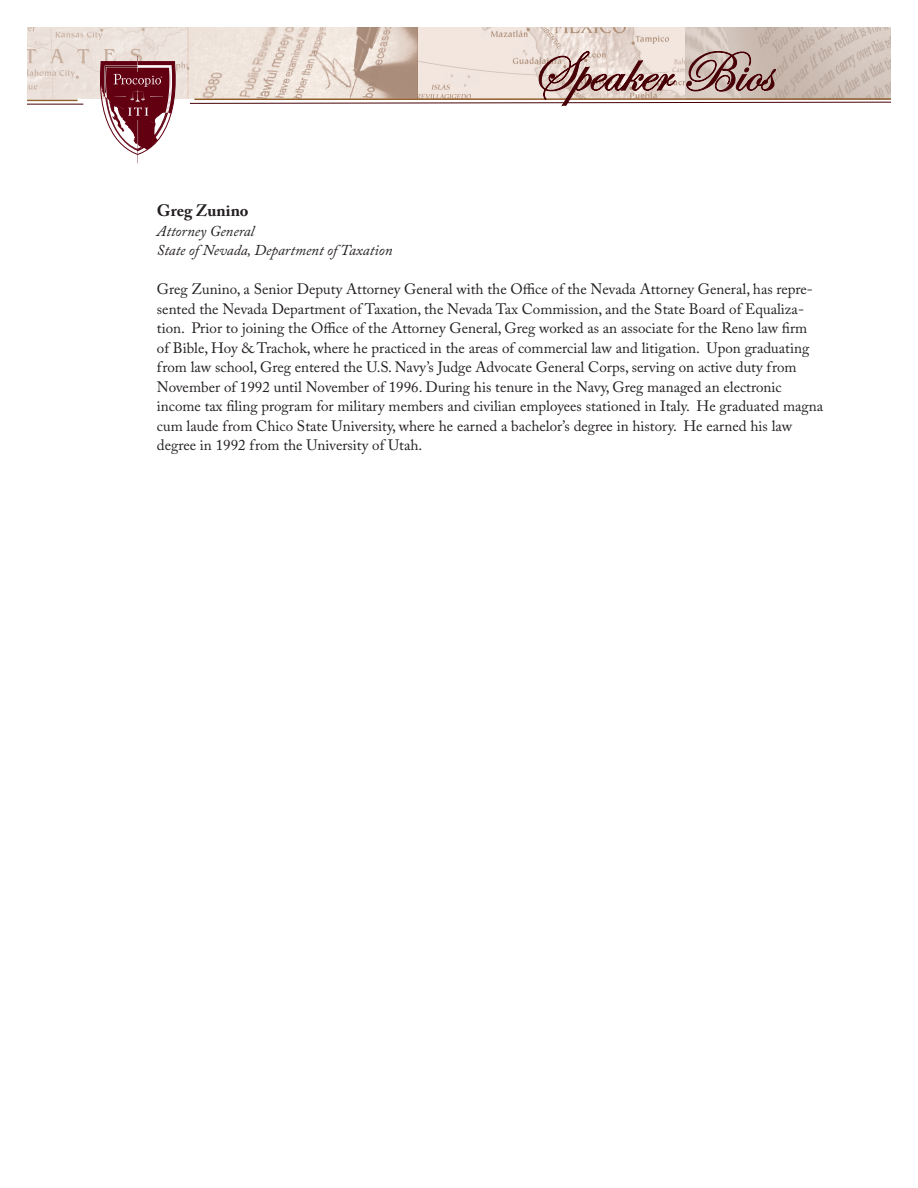
<style>
.page{position:relative;width:918px;height:1188px;background:#fff}
.page>*{position:absolute;margin:0;border:0;box-sizing:border-box;transform-origin:0 0}
.t1{font:57.9px "Edwardian Script ITC";color:#470005}
.t2{font:700 16.5px "Adobe Caslon Pro";color:#231f20}
.t3{font:15px/19.5px "Adobe Caslon Pro";color:#231f20}
.t4{font:italic 15px/19.5px "Adobe Caslon Pro";color:#231f20}
</style>
<div class="page">
<img style="left:27px;top:27px;width:864px;height:72px">
<img style="left:188px;top:27px;width:1px;height:71px">
<img style="left:417px;top:27px;width:1px;height:72px">
<hr style="left:27px;top:100px;width:51px;height:1px;background:#915e2d">
<hr style="left:27px;top:104px;width:56px;height:1px;background:#470005">
<svg style="left:189px;top:51px;width:702px;height:55px;background:#d4c2ba"></svg>
<svg style="left:99px;top:56px;width:77px;height:107px"></svg>
<h1 class="t1" style="left:532px;top:40px;width:242px">Speaker Bios</h1>
<p class="t2" style="left:157px;top:201px;width:93px">Greg Zunino</p>
<p class="t4" style="left:157px;top:221px;width:237px">Attorney General<br>State of Nevada, Department of Taxation</p>
<p class="t3" style="left:157px;top:279px;width:668px">Greg Zunino, a Senior Deputy Attorney General with the Office of the Nevada Attorney General, has repre&shy;sented the Nevada Department of Taxation, the Nevada Tax Commission, and the State Board of Equaliza&shy;tion. Prior to joining the Office of the Attorney General, Greg worked as an associate for the Reno law firm<br>of Bible, Hoy &amp; Trachok, where he practiced in the areas of commercial law and litigation. Upon graduating from law school, Greg entered the U.S. Navy’s Judge Advocate General Corps, serving on active duty from November of 1992 until November of 1996. During his tenure in the Navy, Greg managed an electronic income tax filing program for military members and civilian employees stationed in Italy. He graduated magna cum laude from Chico State University, where he earned a bachelor’s degree in history. He earned his law degree in 1992 from the University of Utah.</p>
</div>
